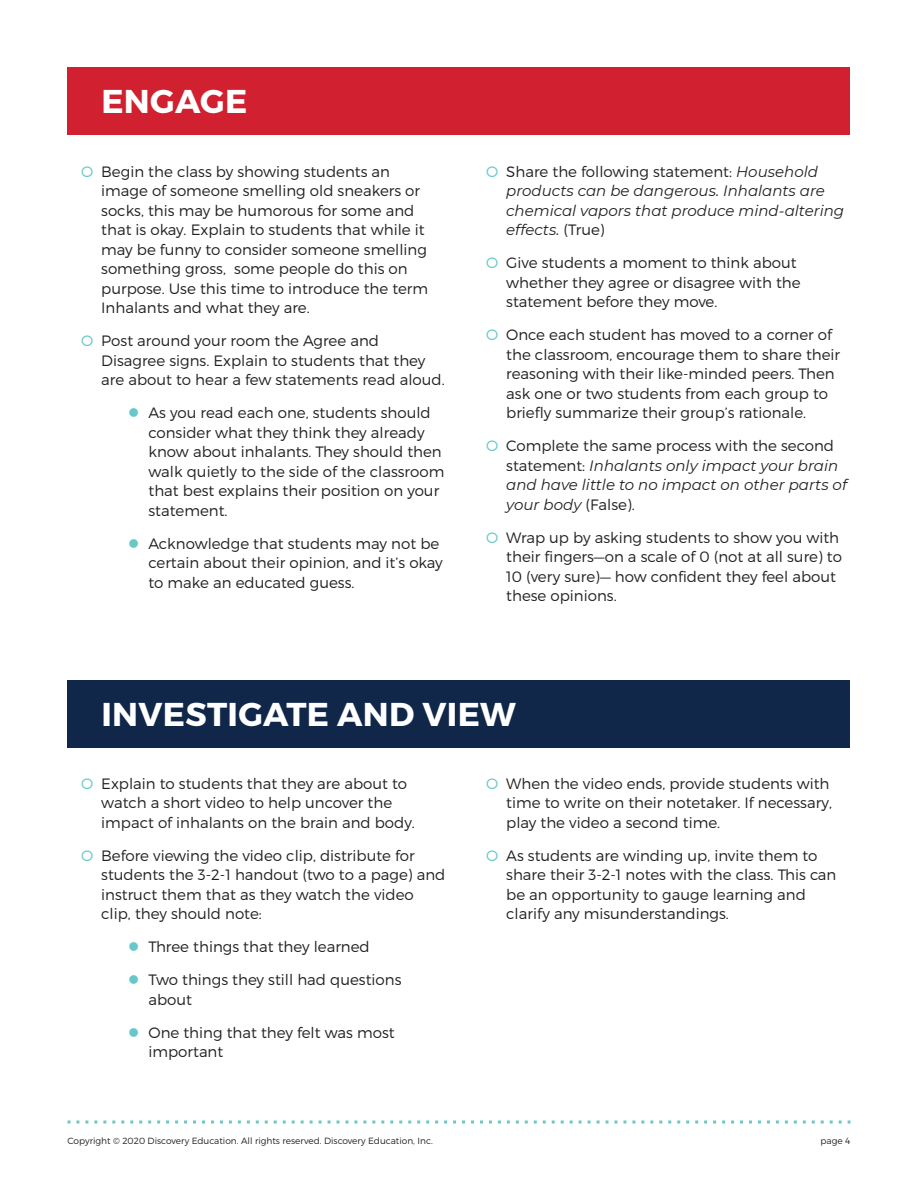
<style>
.page{position:relative;width:918px;height:1188px;background:#fff}
.page>*{position:absolute;margin:0;border:0;box-sizing:border-box;transform-origin:0 0}
.t1{font:700 33px "Montserrat";letter-spacing:.01em;color:#fff}
.t2{font:300 15px/19.5px "Montserrat";color:#231f20}
.t3{font:italic 15px/19.5px "Montserrat";color:#231f20}
.t4{font:300 9px "Montserrat";color:#231f20}
.s1{color:#68c8c9}
.s2{font-weight:300;font-style:normal;color:#68c8c9}
.s3{font-weight:300;font-style:normal}
</style>
<div class="page">
<svg style="left:68px;top:1120px;width:782px;height:4px"></svg>
<div style="left:68px;top:68px;width:782px;height:67px;background:#d1202f"></div>
<div style="left:68px;top:681px;width:782px;height:67px;background:#11274a"></div>
<p class="t1" style="left:101px;top:81px;width:147px">ENGAGE</p>
<p class="t2" style="left:101px;top:161px;width:328px;text-indent:-20px"><span class="s1">O</span> Begin the class by showing students an image of someone smelling old sneakers or socks, this may be humorous for some and that is okay. Explain to students that while it may be funny to consider someone smelling something gross, some people do this on purpose. Use this time to introduce the term Inhalants and what they are.</p>
<p class="t2" style="left:101px;top:331px;width:345px;text-indent:-20px"><span class="s1">O</span> Post around your room the Agree and<br>Disagree signs. Explain to students that they are about to hear a few statements read aloud.</p>
<p class="t2" style="left:148px;top:403px;width:297px">As you read each one, students should consider what they think they already know about inhalants. They should then walk quietly to the side of the classroom that best explains their position on your statement.</p>
<p class="t2" style="left:148px;top:533px;width:296px">Acknowledge that students may not be certain about their opinion, and it’s okay to make an educated guess.</p>
<p class="t3" style="left:506px;top:161px;width:339px;text-indent:-20px"><span class="s2">O</span> <span class="s3">Share the following statement:</span> Household products can be dangerous. Inhalants are chemical vapors that produce mind-altering effects. <span class="s3">(True)</span></p>
<p class="t2" style="left:506px;top:253px;width:296px;text-indent:-20px"><span class="s1">O</span> Give students a moment to think about whether they agree or disagree with the statement before they move.</p>
<p class="t2" style="left:506px;top:325px;width:335px;text-indent:-20px"><span class="s1">O</span> Once each student has moved to a corner of the classroom, encourage them to share their reasoning with their like-minded peers. Then ask one or two students from each group to briefly summarize their group’s rationale.</p>
<p class="t3" style="left:506px;top:435px;width:342px;text-indent:-20px"><span class="s2">O</span> <span class="s3">Complete the same process with the second statement:</span> Inhalants only impact your brain and have little to no impact on other parts of your body <span class="s3">(False).</span></p>
<p class="t2" style="left:506px;top:527px;width:337px;text-indent:-20px"><span class="s1">O</span> Wrap up by asking students to show you with their fingers—on a scale of 0 (not at all sure) to 10 (very sure)— how confident they feel about these opinions.</p>
<p class="t1" style="left:101px;top:694px;width:416px">INVESTIGATE AND VIEW</p>
<p class="t2" style="left:101px;top:773px;width:315px;text-indent:-20px"><span class="s1">O</span> Explain to students that they are about to watch a short video to help uncover the impact of inhalants on the brain and body.</p>
<p class="t2" style="left:101px;top:845px;width:346px;text-indent:-20px"><span class="s1">O</span> Before viewing the video clip, distribute for students the 3-2-1 handout (two to a page) and instruct them that as they watch the video clip, they should note:</p>
<p class="t2" style="left:148px;top:937px;width:223px">Three things that they learned</p>
<p class="t2" style="left:148px;top:970px;width:255px">Two things they still had questions about</p>
<p class="t2" style="left:148px;top:1022px;width:248px">One thing that they felt was most important</p>
<p class="t2" style="left:506px;top:773px;width:327px;text-indent:-20px"><span class="s1">O</span> When the video ends, provide students with time to write on their notetaker. If necessary, play the video a second time.</p>
<p class="t2" style="left:506px;top:845px;width:332px;text-indent:-20px"><span class="s1">O</span> As students are winding up, invite them to share their 3-2-1 notes with the class. This can be an opportunity to gauge learning and clarify any misunderstandings.</p>
<p class="t4" style="left:68px;top:1136px;width:367px">Copyright © 2020 Discovery Education. All rights reserved. Discovery Education, Inc.</p>
<p class="t4" style="left:821px;top:1136px;width:31px">page 4</p>
</div>
